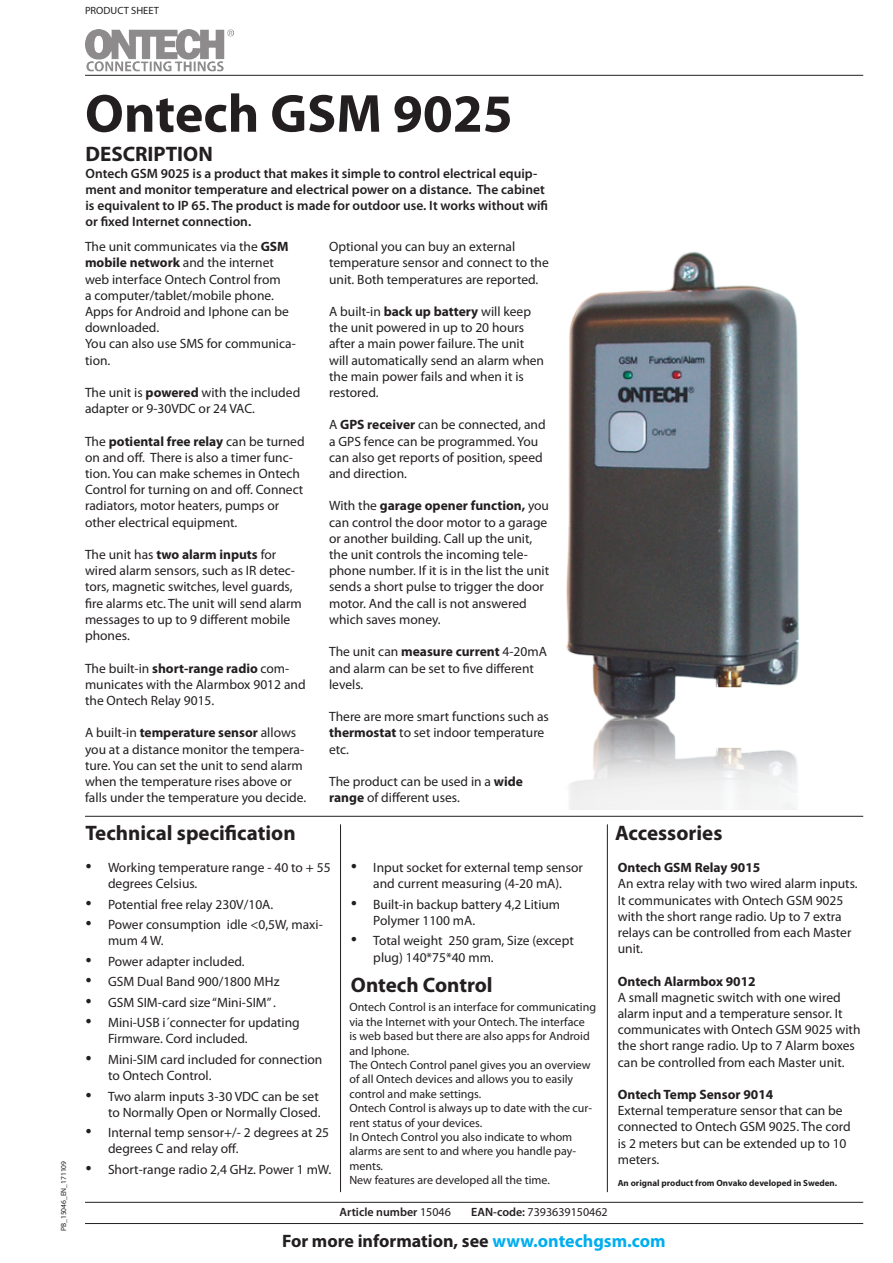
<style>
.page{position:relative;width:893px;height:1263px;background:#fff}
.page>*{position:absolute;margin:0;border:0;box-sizing:border-box;transform-origin:0 0}
.t1{font:700 54px "Myriad Pro";color:#231f20}
.t2{font:700 21px "Myriad Pro";color:#231f20}
.t3{font:700 18px "Myriad Pro";color:#231f20}
.t4{font:13.5px/16.2px "Myriad Pro";color:#231f20}
.t5{font:600 13.5px/16.2px "Myriad Pro";color:#231f20}
.t6{font:700 13.5px "Myriad Pro";color:#231f20}
.t7{font:12px/14.4px "Myriad Pro";color:#231f20}
.t8{font:600 12px "Myriad Pro";color:#231f20}
.t9{font:10.5px "Myriad Pro";color:#231f20}
.t10{font:700 9px "Myriad Pro";color:#231f20}
.t11{font:7.5px "Myriad Pro";color:#231f20}
.s1{font-weight:700}
.s2{font-family:"Times New Roman";font-size:18px}
.s3{font-weight:400}
.s4{font-weight:600}
.s5{color:#00aeef}
</style>
<div class="page">
<hr style="left:85px;top:75px;width:778px;height:1px;background:#231f20">
<hr style="left:85px;top:816px;width:778px;height:1px;background:#231f20">
<hr style="left:85px;top:1202px;width:778px;height:1px;background:#231f20">
<hr style="left:340px;top:824px;width:1px;height:368px;background:#231f20">
<hr style="left:607px;top:824px;width:1px;height:368px;background:#231f20">
<hr style="left:85px;top:1223px;width:778px;height:1px;background:#231f20">
<img style="left:566px;top:252px;width:233px;height:558px">
<img style="left:85px;top:30px;width:149px;height:42px">
<p class="t9" style="left:85px;top:4px;width:75px">PRODUCT SHEET</p>
<p class="t11" style="left:59px;top:1231px;width:72px;rotate:-90deg">PB_15046_EN_171109</p>
<h1 class="t1" style="left:85px;top:78px;width:429px">Ontech GSM 9025</h1>
<h2 class="t2" style="left:86px;top:140px;width:129px">DESCRIPTION</h2>
<p class="t5" style="left:86px;top:165px;width:464px">Ontech GSM 9025 is a product that makes it simple to control electrical equip&shy;ment and monitor temperature and electrical power on a distance. The cabinet is equivalent to IP 65. The product is made for outdoor use. It works without wifi or fixed Internet connection.</p>
<p class="t4" style="left:85px;top:238px;width:212px">The unit communicates via the <span class="s1">GSM mobile network</span> and the internet web interface Ontech Control from<br>a computer/tablet/mobile phone.<br>Apps for Android and Iphone can be downloaded.<br>You can also use SMS for communica&shy;tion.</p>
<p class="t4" style="left:85px;top:384px;width:217px">The unit is <span class="s1">powered</span> with the included adapter or 9-30VDC or 24 VAC.</p>
<p class="t4" style="left:85px;top:433px;width:221px">The <span class="s1">potiental free relay</span> can be turned on and off. There is also a timer func&shy;tion. You can make schemes in Ontech Control for turning on and off. Connect radiators, motor heaters, pumps or other electrical equipment.</p>
<p class="t4" style="left:85px;top:546px;width:218px">The unit has <span class="s1">two alarm inputs</span> for wired alarm sensors, such as IR detec&shy;tors, magnetic switches, level guards, fire alarms etc. The unit will send alarm messages to up to 9 different mobile phones.</p>
<p class="t4" style="left:85px;top:660px;width:222px">The built-in <span class="s1">short-range radio</span> com&shy;municates with the Alarmbox 9012 and the Ontech Relay 9015.</p>
<p class="t4" style="left:85px;top:724px;width:223px">A built-in <span class="s1">temperature sensor</span> allows you at a distance monitor the tempera&shy;ture. You can set the unit to send alarm when the temperature rises above or falls under the temperature you decide.</p>
<p class="t4" style="left:329px;top:238px;width:221px">Optional you can buy an external temperature sensor and connect to the unit. Both temperatures are reported.</p>
<p class="t4" style="left:329px;top:303px;width:216px">A built-in <span class="s1">back up battery</span> will keep the unit powered in up to 20 hours after a main power failure. The unit will automatically send an alarm when the main power fails and when it is restored.</p>
<p class="t4" style="left:329px;top:417px;width:218px">A <span class="s1">GPS receiver</span> can be connected, and a GPS fence can be programmed. You can also get reports of position, speed and direction.</p>
<p class="t4" style="left:329px;top:498px;width:221px">With the <span class="s1">garage opener function,</span> you can control the door motor to a garage or another building. Call up the unit, the unit controls the incoming tele&shy;phone number. If it is in the list the unit sends a short pulse to trigger the door motor. And the call is not answered which saves money.</p>
<p class="t4" style="left:329px;top:643px;width:219px">The unit can <span class="s1">measure current</span> 4-20mA and alarm can be set to five different levels.</p>
<p class="t4" style="left:329px;top:708px;width:221px">There are more smart functions such as <span class="s1">thermostat</span> to set indoor temperature etc.</p>
<p class="t4" style="left:329px;top:773px;width:195px">The product can be used in a <span class="s1">wide range</span> of different uses.</p>
<h2 class="t2" style="left:86px;top:819px;width:212px">Technical specification</h2>
<p class="t4" style="left:108px;top:859px;width:224px;text-indent:-22px"><span class="s2">•</span> Working temperature range - 40 to + 55 degrees Celsius.</p>
<p class="t4" style="left:86px;top:896px;width:189px"><span class="s2">•</span> Potential free relay 230V/10A.</p>
<p class="t4" style="left:108px;top:916px;width:216px;text-indent:-22px"><span class="s2">•</span> Power consumption idle &lt;0,5W, maxi&shy;mum 4 W.</p>
<p class="t4" style="left:86px;top:953px;width:161px"><span class="s2">•</span> Power adapter included.</p>
<p class="t4" style="left:86px;top:973px;width:195px"><span class="s2">•</span> GSM Dual Band 900/1800 MHz</p>
<p class="t4" style="left:86px;top:994px;width:192px"><span class="s2">•</span> GSM SIM-card size “Mini-SIM” .</p>
<p class="t4" style="left:108px;top:1014px;width:193px;text-indent:-22px"><span class="s2">•</span> Mini-USB i´connecter for updating<br>Firmware. Cord included.</p>
<p class="t4" style="left:108px;top:1051px;width:216px;text-indent:-22px"><span class="s2">•</span> Mini-SIM card included for connection to Ontech Control.</p>
<p class="t4" style="left:86px;top:1088px;width:237px;text-align:right"><span class="s2">•</span> Two alarm inputs 3-30 VDC can be set to Normally Open or Normally Closed.</p>
<p class="t4" style="left:108px;top:1124px;width:223px;text-indent:-22px"><span class="s2">•</span> Internal temp sensor+/- 2 degrees at 25 degrees C and relay off.</p>
<p class="t4" style="left:86px;top:1161px;width:247px"><span class="s2">•</span> Short-range radio 2,4 GHz. Power 1 mW.</p>
<p class="t4" style="left:351px;top:859px;width:234px;text-align:center"><span class="s2">•</span> Input socket for external temp sensor and current measuring (4-20 mA).</p>
<p class="t4" style="left:373px;top:896px;width:188px;text-indent:-22px"><span class="s2">•</span> Built-in backup battery 4,2 Litium<br>Polymer 1100 mA.</p>
<p class="t4" style="left:373px;top:932px;width:202px;text-indent:-22px"><span class="s2">•</span> Total weight 250 gram, Size (except plug) 140*75*40 mm.</p>
<h2 class="t2" style="left:351px;top:971px;width:143px">Ontech Control</h2>
<p class="t7" style="left:349px;top:1000px;width:248px">Ontech Control is an interface for communicating via the Internet with your Ontech. The interface<br>is web based but there are also apps for Android and Iphone.<br>The Ontech Control panel gives you an overview of all Ontech devices and allows you to easily control and make settings.<br>Ontech Control is always up to date with the cur&shy;rent status of your devices.<br>In Ontech Control you also indicate to whom alarms are sent to and where you handle pay&shy;ments.<br>New features are developed all the time.</p>
<p class="t8" style="left:340px;top:1204px;width:113px">Article number <span class="s3">15046</span></p>
<p class="t7" style="left:471px;top:1204px;width:138px"><span class="s4">EAN-code:</span> 7393639150462</p>
<h2 class="t2" style="left:615px;top:819px;width:109px">Accessories</h2>
<p class="t6" style="left:618px;top:859px;width:144px">Ontech GSM Relay 9015</p>
<p class="t4" style="left:618px;top:875px;width:241px">An extra relay with two wired alarm inputs.<br>It communicates with Ontech GSM 9025 with the short range radio. Up to 7 extra relays can be controlled from each Master unit.</p>
<p class="t6" style="left:618px;top:972px;width:139px">Ontech Alarmbox 9012</p>
<p class="t4" style="left:618px;top:989px;width:244px">A small magnetic switch with one wired alarm input and a temperature sensor. It communicates with Ontech GSM 9025 with the short range radio. Up to 7 Alarm boxes can be controlled from each Master unit.</p>
<p class="t6" style="left:618px;top:1085px;width:157px">Ontech Temp Sensor 9014</p>
<p class="t4" style="left:618px;top:1102px;width:234px">External temperature sensor that can be connected to Ontech GSM 9025. The cord is 2 meters but can be extended up to 10 meters.</p>
<p class="t10" style="left:618px;top:1177px;width:221px">An orignal product from Onvako developed in Sweden.</p>
<h3 class="t3" style="left:282px;top:1229px;width:385px">For more information, see <span class="s5">www.ontechgsm.com</span></h3>
</div>
